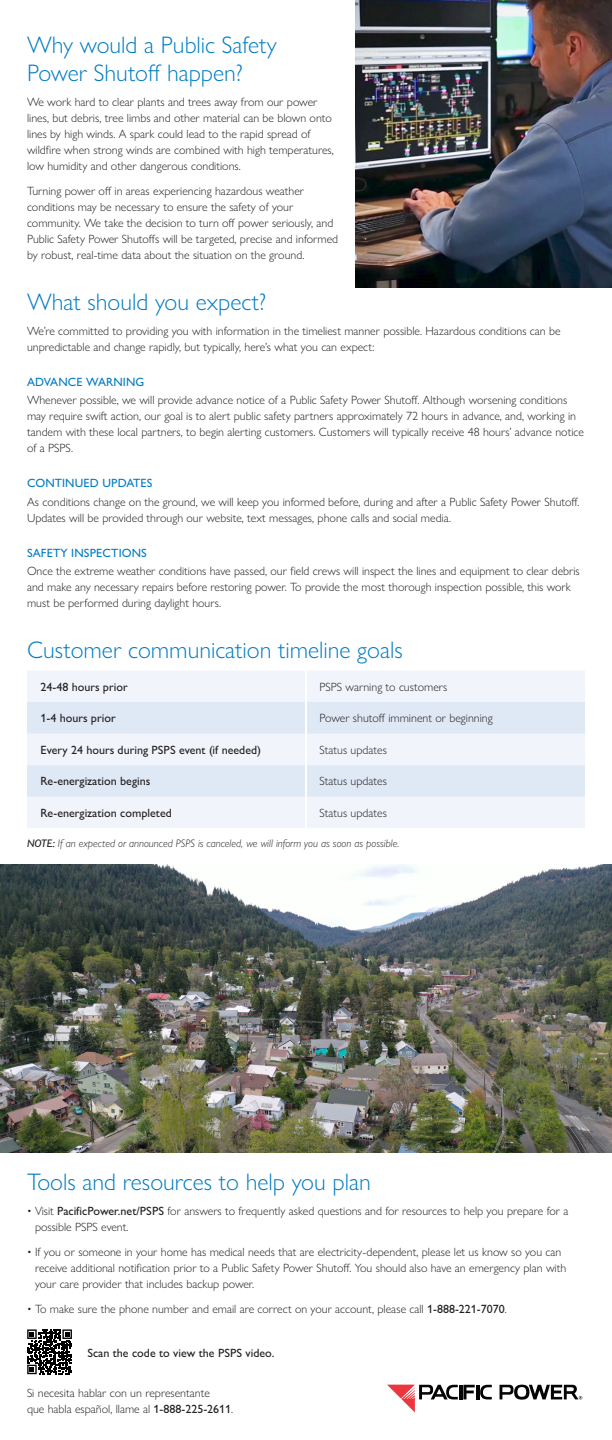
<style>
.page{position:relative;width:612px;height:1440px;background:#fff}
.page>*{position:absolute;margin:0;border:0;box-sizing:border-box;transform-origin:0 0}
.head{font:300 24px/28px "Gill Sans Nova";color:#007cc2}
.body{font:300 12px/16px "Gill Sans Nova";color:#231f20}
.body-2{font:500 12px "Gill Sans Nova";color:#231f20}
.sub{font:500 12px "Gill Sans Nova";letter-spacing:.01em;color:#007cc2}
.note{font:italic 300 11px "Gill Sans Nova";color:#231f20}
.s1{font-weight:500}
</style>
<div class="page">
<div style="left:27px;top:671px;width:558px;height:157px;background:#f1f5fb"></div>
<svg style="left:27px;top:702px;width:558px;height:95px;fill:#dfe9f5"></svg>
<hr style="left:305px;top:671px;width:2px;height:31px;background:#fff">
<hr style="left:305px;top:702px;width:2px;height:32px;background:#fff">
<hr style="left:305px;top:734px;width:2px;height:31px;background:#fff">
<hr style="left:305px;top:765px;width:2px;height:32px;background:#fff">
<hr style="left:305px;top:797px;width:2px;height:31px;background:#fff">
<img style="left:356px;top:0;width:256px;height:288px">
<img style="left:0;top:864px;width:612px;height:288px">
<svg style="left:500px;top:1385px;width:82px;height:15px"></svg>
<svg style="left:387px;top:1385px;width:105px;height:28px"></svg>
<svg style="left:27px;top:1329px;width:45px;height:45px"></svg>
<p class="head" style="left:27px;top:31px;width:252px">Why would a Public Safety<br>Power Shutoff happen?</p>
<p class="body" style="left:27px;top:94px;width:309px">We work hard to clear plants and trees away from our power lines, but debris, tree limbs and other material can be blown onto lines by high winds. A spark could lead to the rapid spread of wildfire when strong winds are combined with high temperatures, low humidity and other dangerous conditions.</p>
<p class="body" style="left:27px;top:183px;width:313px">Turning power off in areas experiencing hazardous weather conditions may be necessary to ensure the safety of your community. We take the decision to turn off power seriously, and Public Safety Power Shutoffs will be targeted, precise and informed by robust, real-time data about the situation on the ground.</p>
<p class="head" style="left:27px;top:288px;width:241px">What should you expect?</p>
<p class="body" style="left:27px;top:323px;width:535px">We’re committed to providing you with information in the timeliest manner possible. Hazardous conditions can be unpredictable and change rapidly, but typically, here’s what you can expect:</p>
<p class="sub" style="left:27px;top:375px;width:119px">ADVANCE WARNING</p>
<p class="body" style="left:27px;top:392px;width:558px">Whenever possible, we will provide advance notice of a Public Safety Power Shutoff. Although worsening conditions may require swift action, our goal is to alert public safety partners approximately 72 hours in advance, and, working in tandem with these local partners, to begin alerting customers. Customers will typically receive 48 hours’ advance notice of a PSPS.</p>
<p class="sub" style="left:27px;top:476px;width:127px">CONTINUED UPDATES</p>
<p class="body" style="left:27px;top:493px;width:554px">As conditions change on the ground, we will keep you informed before, during and after a Public Safety Power Shutoff.<br>Updates will be provided through our website, text messages, phone calls and social media.</p>
<p class="sub" style="left:27px;top:545px;width:122px">SAFETY INSPECTIONS</p>
<p class="body" style="left:27px;top:563px;width:554px">Once the extreme weather conditions have passed, our field crews will inspect the lines and equipment to clear debris and make any necessary repairs before restoring power. To provide the most thorough inspection possible, this work must be performed during daylight hours.</p>
<p class="head" style="left:27px;top:635px;width:377px">Customer communication timeline goals</p>
<p class="body-2" style="left:40px;top:679px;width:89px">24-48 hours prior</p>
<p class="body" style="left:320px;top:678px;width:129px">PSPS warning to customers</p>
<p class="body-2" style="left:40px;top:711px;width:77px">1-4 hours prior</p>
<p class="body" style="left:320px;top:710px;width:175px">Power shutoff imminent or beginning</p>
<p class="body-2" style="left:40px;top:742px;width:222px">Every 24 hours during PSPS event (if needed)</p>
<p class="body" style="left:320px;top:742px;width:69px">Status updates</p>
<p class="body-2" style="left:40px;top:774px;width:111px">Re-energization begins</p>
<p class="body" style="left:320px;top:773px;width:69px">Status updates</p>
<p class="body-2" style="left:40px;top:805px;width:133px">Re-energization completed</p>
<p class="body" style="left:320px;top:805px;width:69px">Status updates</p>
<p class="note" style="left:27px;top:836px;width:374px"><span class="s1">NOTE:</span> If an expected or announced PSPS is canceled, we will inform you as soon as possible.</p>
<p class="head" style="left:27px;top:1168px;width:345px">Tools and resources to help you plan</p>
<p class="body" style="left:35px;top:1203px;width:535px;text-indent:-8px">• Visit <span class="s1">PacificPower.net/PSPS</span> for answers to frequently asked questions and for resources to help you prepare for a possible PSPS event.</p>
<p class="body" style="left:35px;top:1244px;width:533px;text-indent:-8px">• If you or someone in your home has medical needs that are electricity-dependent, please let us know so you can receive additional notification prior to a Public Safety Power Shutoff. You should also have an emergency plan with your care provider that includes backup power.</p>
<p class="body" style="left:27px;top:1301px;width:481px">• To make sure the phone number and email are correct on your account, please call <span class="s1">1-888-221-7070</span>.</p>
<p class="body-2" style="left:87px;top:1345px;width:189px">Scan the code to view the PSPS video.</p>
<p class="body" style="left:27px;top:1384px;width:208px">Si necesita hablar con un representante<br>que habla español, llame al <span class="s1">1-888-225-2611</span>.</p>
</div>
